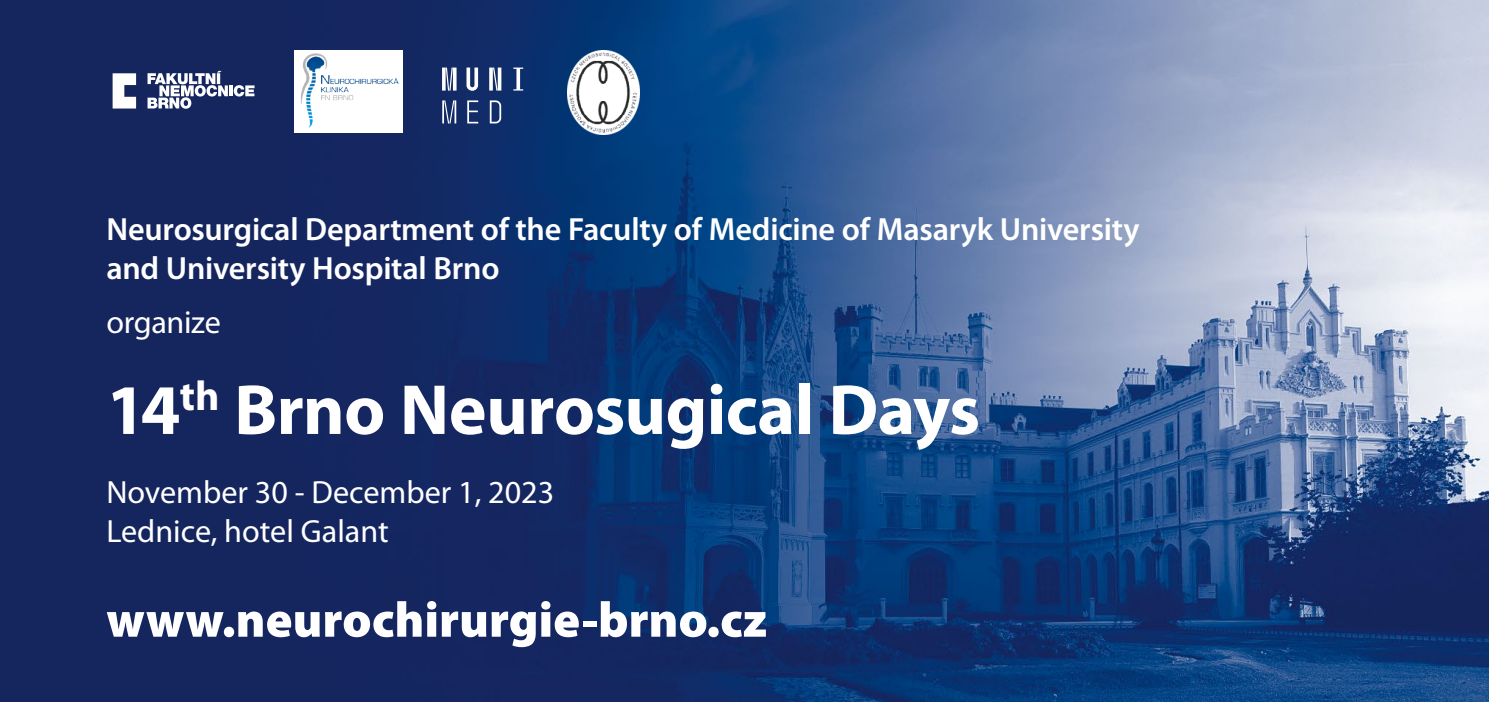
<style>
.page{position:relative;width:1489px;height:702px;background:#fff}
.page>*{position:absolute;margin:0;border:0;box-sizing:border-box;transform-origin:0 0}
.t1{font:700 71.5px "Myriad Pro";letter-spacing:-.01em;color:#fff}
.t2{font:900 50px "Myriad Pro";color:#fff}
.t3{font:600 32.25px/38.5px "Myriad Pro";letter-spacing:-.005em;color:#fff}
.t4{font:32.25px/38.5px "Myriad Pro";color:#fff}
</style>
<div class="page">
<img style="left:0;top:0;width:1488px;height:702px">
<svg style="left:442px;top:68px;width:14px;height:23px"></svg>
<svg style="left:466px;top:68px;width:12px;height:23px"></svg>
<svg style="left:489px;top:68px;width:12px;height:23px"></svg>
<svg style="left:513px;top:68px;width:10px;height:23px"></svg>
<svg style="left:442px;top:100px;width:14px;height:23px"></svg>
<svg style="left:467px;top:100px;width:11px;height:23px"></svg>
<svg style="left:490px;top:100px;width:11px;height:23px"></svg>
<hr style="left:229px;top:85px;width:4px;height:11px;background:#fff">
<svg style="left:234px;top:85px;width:20px;height:11px"></svg>
<svg style="left:147px;top:71px;width:81px;height:38px"></svg>
<svg style="left:113px;top:73px;width:23px;height:35px"></svg>
<img style="left:567px;top:51px;width:72px;height:84px">
<div style="left:294px;top:50px;width:109px;height:83px;background:#fff"></div>
<img style="left:300px;top:54px;width:99px;height:74px">
<p class="t3" style="left:106px;top:209px;width:1034px">Neurosurgical Department of the Faculty of Medicine of Masaryk University and University Hospital Brno</p>
<p class="t4" style="left:106px;top:302px;width:116px">organize</p>
<h1 class="t1" style="left:106px;top:363px;width:875px">14<sup>th</sup> Brno Neurosugical Days</h1>
<p class="t4" style="left:106px;top:472px;width:449px">November 30 - December 1, 2023<br>Lednice, hotel Galant</p>
<h2 class="t2" style="left:106px;top:586px;width:662px">www.neurochirurgie-brno.cz</h2>
</div>
